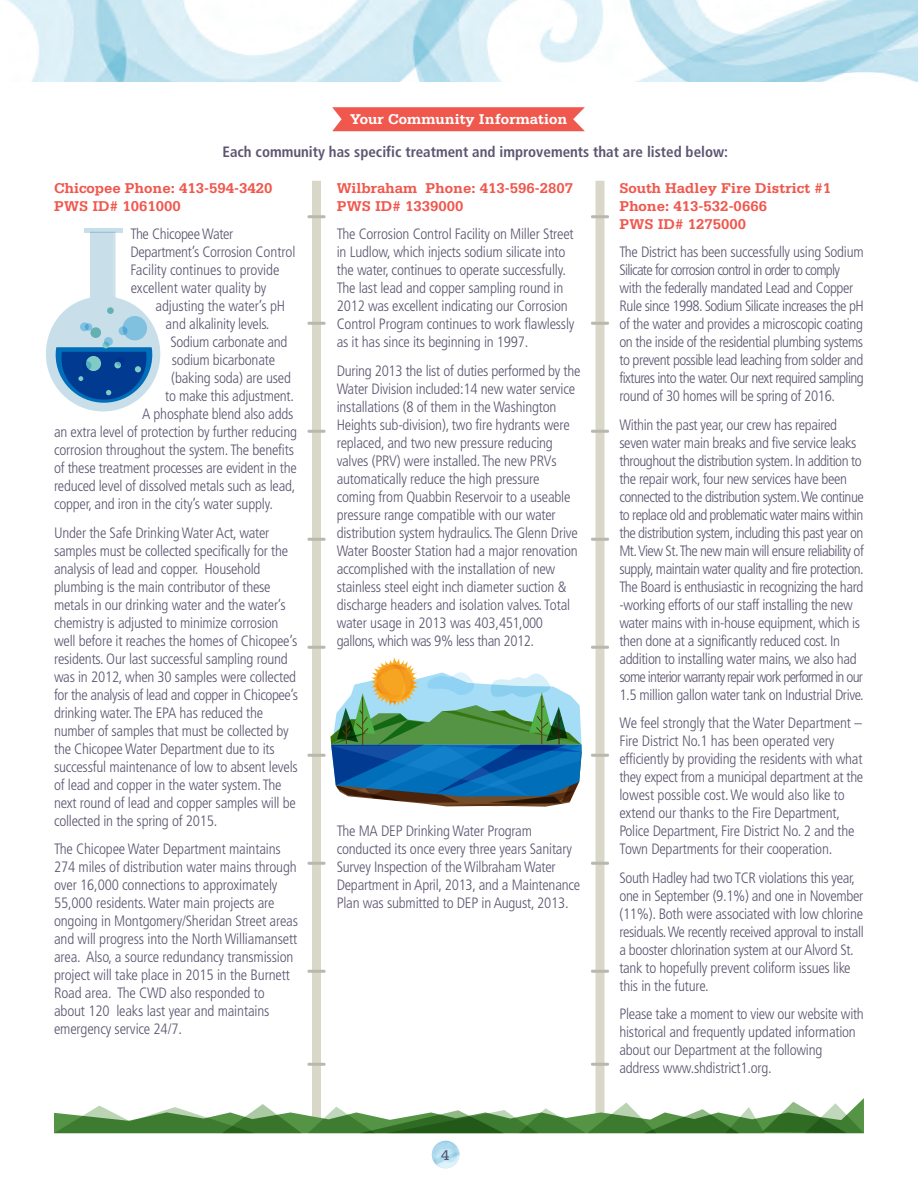
<style>
.page{position:relative;width:918px;height:1188px;background:#fff}
.page>*{position:absolute;margin:0;border:0;box-sizing:border-box;transform-origin:0 0}
.t1{font:300 condensed 15px/18px "Frutiger";letter-spacing:-.015em;color:#5e5671}
.t2{font:700 15px/18px "Serifa";color:#f0574d}
.t3{font:700 condensed 15px/32.2px "Frutiger";color:#5e5671}
.t4{font:15px "Serifa";color:#5e5671}
.s1{font-family:"Serifa";font-stretch:normal;color:#fff}
</style>
<div class="page">
<img style="left:9px;top:1px;width:909px;height:81px">
<svg style="left:432px;top:1141px;width:27px;height:27px"></svg>
<div style="left:596px;top:181px;width:8px;height:940px;background:#d8d7c8"></div>
<hr style="left:591px;top:322px;width:18px;height:3px;background:#b9b8ac">
<hr style="left:591px;top:430px;width:18px;height:3px;background:#b9b8ac">
<hr style="left:591px;top:538px;width:18px;height:3px;background:#b9b8ac">
<hr style="left:591px;top:646px;width:18px;height:3px;background:#b9b8ac">
<hr style="left:591px;top:754px;width:18px;height:3px;background:#b9b8ac">
<hr style="left:591px;top:862px;width:18px;height:3px;background:#b9b8ac">
<hr style="left:591px;top:970px;width:18px;height:3px;background:#b9b8ac">
<hr style="left:591px;top:215px;width:18px;height:3px;background:#b9b8ac">
<div style="left:312px;top:181px;width:9px;height:940px;background:#d8d7c8"></div>
<hr style="left:308px;top:322px;width:18px;height:3px;background:#b9b8ac">
<hr style="left:308px;top:430px;width:18px;height:3px;background:#b9b8ac">
<hr style="left:308px;top:538px;width:18px;height:3px;background:#b9b8ac">
<hr style="left:308px;top:646px;width:18px;height:3px;background:#b9b8ac">
<hr style="left:308px;top:754px;width:18px;height:3px;background:#b9b8ac">
<hr style="left:308px;top:862px;width:18px;height:3px;background:#b9b8ac">
<hr style="left:308px;top:970px;width:18px;height:3px;background:#b9b8ac">
<hr style="left:591px;top:1063px;width:18px;height:3px;background:#b9b8ac">
<hr style="left:308px;top:1063px;width:18px;height:3px;background:#b9b8ac">
<hr style="left:308px;top:215px;width:18px;height:3px;background:#b9b8ac">
<svg style="left:332px;top:107px;width:253px;height:24px;background:#f05f56"></svg>
<svg style="left:54px;top:1098px;width:810px;height:35px"></svg>
<svg style="left:46px;top:233px;width:114px;height:178px"></svg>
<svg style="left:84px;top:229px;width:39px;height:4px"></svg>
<svg style="left:83px;top:361px;width:9px;height:9px"></svg>
<svg style="left:116px;top:357px;width:9px;height:9px"></svg>
<div style="left:102px;top:342px;width:7px;height:6px;background:#80cbc6;border-radius:50%"></div>
<svg style="left:104px;top:337px;width:9px;height:9px"></svg>
<svg style="left:119px;top:326px;width:9px;height:9px"></svg>
<svg style="left:85px;top:323px;width:7px;height:8px"></svg>
<svg style="left:331px;top:657px;width:251px;height:150px"></svg>
<p class="t3" style="left:223px;top:103px;width:507px;text-indent:128px"><span class="s1">Your Community Information<br></span>Each community has specific treatment and improvements that are listed below:</p>
<p class="t2" style="left:54px;top:179px;width:220px">Chicopee Phone: 413-594-3420<br>PWS ID# 1061000</p>
<p class="t1" style="left:130px;top:225px;width:104px">The Chicopee Water</p>
<p class="t1" style="left:130px;top:243px;width:167px">Department’s Corrosion Control</p>
<p class="t1" style="left:130px;top:261px;width:151px">Facility continues to provide</p>
<p class="t1" style="left:131px;top:279px;width:137px">excellent water quality by</p>
<p class="t1" style="left:156px;top:297px;width:131px">adjusting the water’s pH</p>
<p class="t1" style="left:166px;top:315px;width:105px">and alkalinity levels.</p>
<p class="t1" style="left:170px;top:333px;width:119px">Sodium carbonate and</p>
<p class="t1" style="left:172px;top:351px;width:105px">sodium bicarbonate</p>
<p class="t1" style="left:171px;top:369px;width:121px">(baking soda) are used</p>
<p class="t1" style="left:165px;top:387px;width:130px">to make this adjustment.</p>
<p class="t1" style="left:142px;top:405px;width:153px">A phosphate blend also adds</p>
<p class="t1" style="left:54px;top:423px;width:245px">an extra level of protection by further reducing</p>
<p class="t1" style="left:54px;top:441px;width:241px">corrosion throughout the system. The benefits</p>
<p class="t1" style="left:54px;top:459px;width:244px">of these treatment processes are evident in the</p>
<p class="t1" style="left:54px;top:477px;width:243px">reduced level of dissolved metals such as lead,</p>
<p class="t1" style="left:54px;top:495px;width:220px">copper, and iron in the city’s water supply.</p>
<p class="t1" style="left:54px;top:524px;width:246px">Under the Safe Drinking Water Act, water samples must be collected specifically for the analysis of lead and copper. Household plumbing is the main contributor of these metals in our drinking water and the water’s chemistry is adjusted to minimize corrosion well before it reaches the homes of Chicopee’s residents. Our last successful sampling round was in 2012, when 30 samples were collected for the analysis of lead and copper in Chicopee’s drinking water. The EPA has reduced the number of samples that must be collected by the Chicopee Water Department due to its successful maintenance of low to absent levels of lead and copper in the water system. The next round of lead and copper samples will be collected in the spring of 2015.</p>
<p class="t1" style="left:54px;top:840px;width:245px">The Chicopee Water Department maintains 274 miles of distribution water mains through over 16,000 connections to approximately 55,000 residents. Water main projects are ongoing in Montgomery/Sheridan Street areas and will progress into the North Williamansett area. Also, a source redundancy transmission project will take place in 2015 in the Burnett Road area. The CWD also responded to about 120 leaks last year and maintains emergency service 24/7.</p>
<p class="t2" style="left:337px;top:179px;width:238px">Wilbraham Phone: 413-596-2807<br>PWS ID# 1339000</p>
<p class="t1" style="left:337px;top:225px;width:239px">The Corrosion Control Facility on Miller Street in Ludlow, which injects sodium silicate into the water, continues to operate successfully.<br>The last lead and copper sampling round in 2012 was excellent indicating our Corrosion Control Program continues to work flawlessly as it has since its beginning in 1997.</p>
<p class="t1" style="left:337px;top:362px;width:245px">During 2013 the list of duties performed by the Water Division included:14 new water service installations (8 of them in the Washington Heights sub-division), two fire hydrants were replaced, and two new pressure reducing valves (PRV) were installed. The new PRVs automatically reduce the high pressure coming from Quabbin Reservoir to a useable pressure range compatible with our water distribution system hydraulics. The Glenn Drive Water Booster Station had a major renovation accomplished with the installation of new stainless steel eight inch diameter suction &amp; discharge headers and isolation valves. Total water usage in 2013 was 403,451,000 gallons, which was 9% less than 2012.</p>
<p class="t1" style="left:337px;top:822px;width:245px">The MA DEP Drinking Water Program conducted its once every three years Sanitary Survey Inspection of the Wilbraham Water Department in April, 2013, and a Maintenance Plan was submitted to DEP in August, 2013.</p>
<p class="t4" style="left:441px;top:1147px;width:10px">4</p>
<p class="t2" style="left:619px;top:179px;width:213px">South Hadley Fire District #1<br>Phone: 413-532-0666<br>PWS ID# 1275000</p>
<p class="t1" style="left:619px;top:243px;width:246px">The District has been successfully using Sodium Silicate for corrosion control in order to comply with the federally mandated Lead and Copper Rule since 1998. Sodium Silicate increases the pH of the water and provides a microscopic coating on the inside of the residential plumbing systems to prevent possible lead leaching from solder and fixtures into the water. Our next required sampling round of 30 homes will be spring of 2016.</p>
<p class="t1" style="left:619px;top:416px;width:246px">Within the past year, our crew has repaired seven water main breaks and five service leaks throughout the distribution system. In addition to the repair work, four new services have been connected to the distribution system. We continue to replace old and problematic water mains within the distribution system, including this past year on Mt. View St. The new main will ensure reliability of supply, maintain water quality and fire protection.<br>The Board is enthusiastic in recognizing the hard -working efforts of our staff installing the new water mains with in-house equipment, which is then done at a significantly reduced cost. In addition to installing water mains, we also had some interior warranty repair work performed in our 1.5 million gallon water tank on Industrial Drive.</p>
<p class="t1" style="left:619px;top:714px;width:245px">We feel strongly that the Water Department – Fire District No.1 has been operated very efficiently by providing the residents with what they expect from a municipal department at the lowest possible cost. We would also like to extend our thanks to the Fire Department, Police Department, Fire District No. 2 and the Town Departments for their cooperation.</p>
<p class="t1" style="left:619px;top:869px;width:246px">South Hadley had two TCR violations this year, one in September (9.1%) and one in November (11%). Both were associated with low chlorine residuals. We recently received approval to install a booster chlorination system at our Alvord St. tank to hopefully prevent coliform issues like this in the future.</p>
<p class="t1" style="left:619px;top:1005px;width:246px">Please take a moment to view our website with historical and frequently updated information about our Department at the following address www.shdistrict1.org.</p>
</div>
